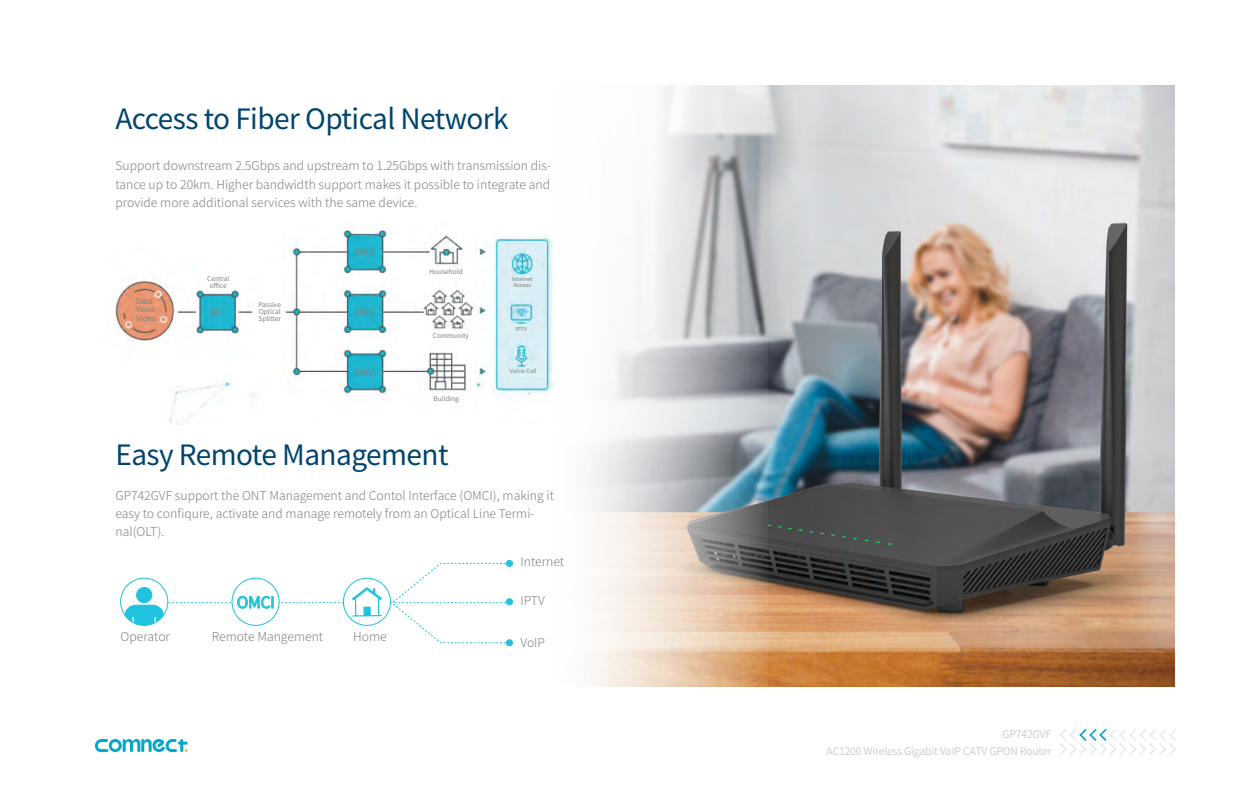
<style>
.page{position:relative;width:1260px;height:788px;background:#fff}
.page>*{position:absolute;margin:0;border:0;box-sizing:border-box;transform-origin:0 0}
.t1{font:28px "Source Han Sans CN";letter-spacing:-.02em;color:#00446d}
.t2{font:15.75px "Source Han Sans CN";color:#20c2dd}
.t3{font:300 12.25px/18.4px "Source Han Sans CN";color:#808080;text-align:justify}
.t4{font:10.5px/17.1px "Source Han Sans CN";letter-spacing:-.02em;color:#c9c9c9;text-align:right}
.t5{font:8.66px "Source Han Sans CN";color:#808080}
.t6{font:7.7px/8.5px "Source Han Sans CN";color:#808080}
.t7{font:6.56px/7.3px "Source Han Sans CN";color:#808080;text-align:center}
.t8{font:5.6px/6.1px "Source Han Sans CN";color:#808080}
</style>
<div class="page">
<img style="left:767px;top:85px;width:407px;height:601px">
<svg style="left:100px;top:85px;width:667px;height:668px"></svg>
<div style="left:506px;top:560px;width:7px;height:7px;border:1px solid #20c2dd;border-radius:50%"></div>
<div style="left:506px;top:598px;width:7px;height:7px;border:1px solid #20c2dd;border-radius:50%"></div>
<svg style="left:124px;top:560px;width:388px;height:85px"></svg>
<div style="left:506px;top:639px;width:7px;height:7px;border:1px solid #20c2dd;border-radius:50%"></div>
<svg style="left:95px;top:738px;width:93px;height:14px"></svg>
<svg style="left:1060px;top:729px;width:116px;height:26px"></svg>
<img style="left:101px;top:221px;width:454px;height:203px">
<h1 class="t1" style="left:115px;top:103px;width:395px">Access to Fiber Optical Network</h1>
<p class="t3" style="left:115px;top:157px;width:437px">Support downstream 2.5Gbps and upstream to 1.25Gbps with transmission dis&shy;tance up to 20km. Higher bandwidth support makes it possible to integrate and provide more additional services with the same device.</p>
<p class="t6" style="left:136px;top:297px;width:22px">Data<br>Voice<br>Video</p>
<p class="t7" style="left:207px;top:275px;width:24px">Central office</p>
<p class="t5" style="left:209px;top:307px;width:17px">OLT</p>
<p class="t7" style="left:258px;top:300px;width:24px;text-align:justify">Passive Optical Splitter</p>
<p class="t5" style="left:355px;top:247px;width:20px">ONU</p>
<p class="t5" style="left:355px;top:307px;width:20px">ONU</p>
<p class="t5" style="left:355px;top:367px;width:20px">ONU</p>
<p class="t7" style="left:429px;top:268px;width:35px">Household</p>
<p class="t7" style="left:433px;top:332px;width:38px">Community</p>
<p class="t7" style="left:433px;top:395px;width:27px">Building</p>
<h1 class="t1" style="left:115px;top:439px;width:335px">Easy Remote Management</h1>
<p class="t8" style="left:512px;top:276px;width:22px">Intemet<br>Access</p>
<p class="t8" style="left:516px;top:326px;width:13px">IPTV</p>
<p class="t8" style="left:510px;top:367px;width:28px">Voicw Call</p>
<p class="t3" style="left:115px;top:486px;width:440px;text-align:left">GP742GVF support the ONT Management and Contol Interface (OMCI), making it easy to confiqure, activate and manage remotely from an Optical Line Termi&shy;nal(OLT).</p>
<p class="t2" style="left:237px;top:593px;width:40px">OMCI</p>
<p class="t3" style="left:121px;top:627px;width:51px">Operator</p>
<p class="t3" style="left:212px;top:627px;width:113px">Remote Mangement</p>
<p class="t3" style="left:353px;top:627px;width:35px">Home</p>
<p class="t3" style="left:520px;top:553px;width:45px">Internet</p>
<p class="t3" style="left:520px;top:591px;width:26px">IPTV</p>
<p class="t3" style="left:520px;top:634px;width:26px">VoIP</p>
<p class="t4" style="left:827px;top:725px;width:227px">GP742GVF<br>AC1200 Wireless Gigabit VoIP CATV GPON Router</p>
</div>
